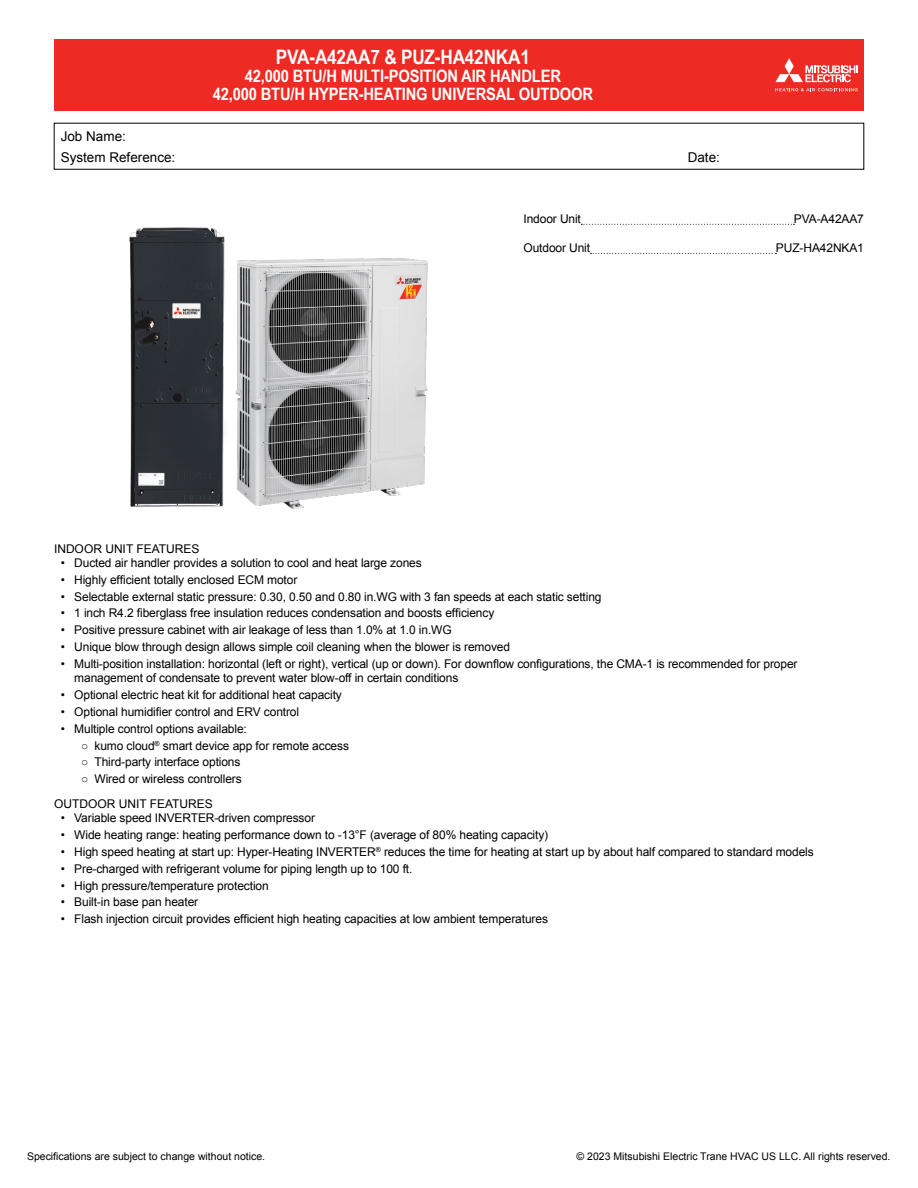
<style>
.page{position:relative;width:918px;height:1188px;background:#fff}
.page>*{position:absolute;margin:0;border:0;box-sizing:border-box;transform-origin:0 0}
.t1{font:700 19.95px "Arial Narrow";letter-spacing:-.01em;color:#fff;scale:1.05 1}
.t2{font:700 17.1px/18px "Arial Narrow";letter-spacing:-.01em;color:#fff;text-align:center;scale:1.05 1}
.t3{font:13.5px/21px "Arial";color:#000}
.t4{font:12px/14.4px "Arial";letter-spacing:-.01em;color:#000}
.t5{font:10.5px "Arial";color:#000}
</style>
<div class="page">
<svg style="left:581px;top:224px;width:213px;height:1px"></svg>
<svg style="left:591px;top:253px;width:186px;height:1px"></svg>
<img style="left:129px;top:227px;width:299px;height:282px">
<div style="left:54px;top:39px;width:810px;height:72px;background:#ee2a24"></div>
<svg style="left:775px;top:58px;width:83px;height:24px"></svg>
<svg style="left:775px;top:88px;width:83px;height:3px"></svg>
<p class="t3" style="left:61px;top:126px;width:116px">Job Name:<br>System Reference:</p>
<h1 class="t1" style="left:276px;top:42px;width:243px">PVA-A42AA7 &amp; PUZ-HA42NKA1</h1>
<h2 class="t2" style="left:213px;top:67px;width:364px">42,000 BTU/H MULTI-POSITION AIR HANDLER<br>42,000 BTU/H HYPER-HEATING UNIVERSAL OUTDOOR</h2>
<p class="t3" style="left:688px;top:147px;width:34px">Date:</p>
<p class="t4" style="left:524px;top:212px;width:59px">Indoor Unit</p>
<p class="t4" style="left:794px;top:212px;width:72px">PVA-A42AA7</p>
<p class="t4" style="left:524px;top:241px;width:68px">Outdoor Unit</p>
<p class="t4" style="left:776px;top:241px;width:90px">PUZ-HA42NKA1</p>
<p class="t4" style="left:54px;top:541px;width:147px">INDOOR UNIT FEATURES</p>
<p class="t4" style="left:61px;top:556px;width:363px">• Ducted air handler provides a solution to cool and heat large zones</p>
<p class="t4" style="left:61px;top:572px;width:238px">• Highly efficient totally enclosed ECM motor</p>
<p class="t4" style="left:61px;top:589px;width:542px">• Selectable external static pressure: 0.30, 0.50 and 0.80 in.WG with 3 fan speeds at each static setting</p>
<p class="t4" style="left:61px;top:606px;width:435px">• 1 inch R4.2 fiberglass free insulation reduces condensation and boosts efficiency</p>
<p class="t4" style="left:61px;top:623px;width:393px">• Positive pressure cabinet with air leakage of less than 1.0% at 1.0 in.WG</p>
<p class="t4" style="left:61px;top:640px;width:451px">• Unique blow through design allows simple coil cleaning when the blower is removed</p>
<p class="t4" style="left:74px;top:657px;width:725px;text-indent:-14px">• Multi-position installation: horizontal (left or right), vertical (up or down). For downflow configurations, the CMA-1 is recommended for proper management of condensate to prevent water blow-off in certain conditions</p>
<p class="t4" style="left:61px;top:688px;width:283px">• Optional electric heat kit for additional heat capacity</p>
<p class="t4" style="left:61px;top:705px;width:240px">• Optional humidifier control and ERV control</p>
<p class="t4" style="left:61px;top:722px;width:188px">• Multiple control options available:</p>
<p class="t4" style="left:81px;top:738px;width:270px">○ kumo cloud<sup>®</sup> smart device app for remote access</p>
<p class="t4" style="left:81px;top:755px;width:161px">○ Third-party interface options</p>
<p class="t4" style="left:54px;top:767px;width:189px;line-height:24.6px;text-indent:27px">○ Wired or wireless controllers<br>OUTDOOR UNIT FEATURES</p>
<p class="t4" style="left:61px;top:811px;width:256px">• Variable speed INVERTER-driven compressor</p>
<p class="t4" style="left:61px;top:828px;width:489px">• Wide heating range: heating performance down to -13°F (average of 80% heating capacity)</p>
<p class="t4" style="left:61px;top:845px;width:755px">• High speed heating at start up: Hyper-Heating INVERTER<sup>®</sup> reduces the time for heating at start up by about half compared to standard models</p>
<p class="t4" style="left:61px;top:862px;width:353px">• Pre-charged with refrigerant volume for piping length up to 100 ft.</p>
<p class="t4" style="left:61px;top:878px;width:210px">• High pressure/temperature protection</p>
<p class="t4" style="left:61px;top:895px;width:139px">• Built-in base pan heater</p>
<p class="t4" style="left:61px;top:912px;width:489px">• Flash injection circuit provides efficient high heating capacities at low ambient temperatures</p>
<p class="t5" style="left:27px;top:1149px;width:240px">Specifications are subject to change without notice.</p>
<p class="t5" style="left:577px;top:1149px;width:315px">© 2023 Mitsubishi Electric Trane HVAC US LLC. All rights reserved.</p>
</div>
